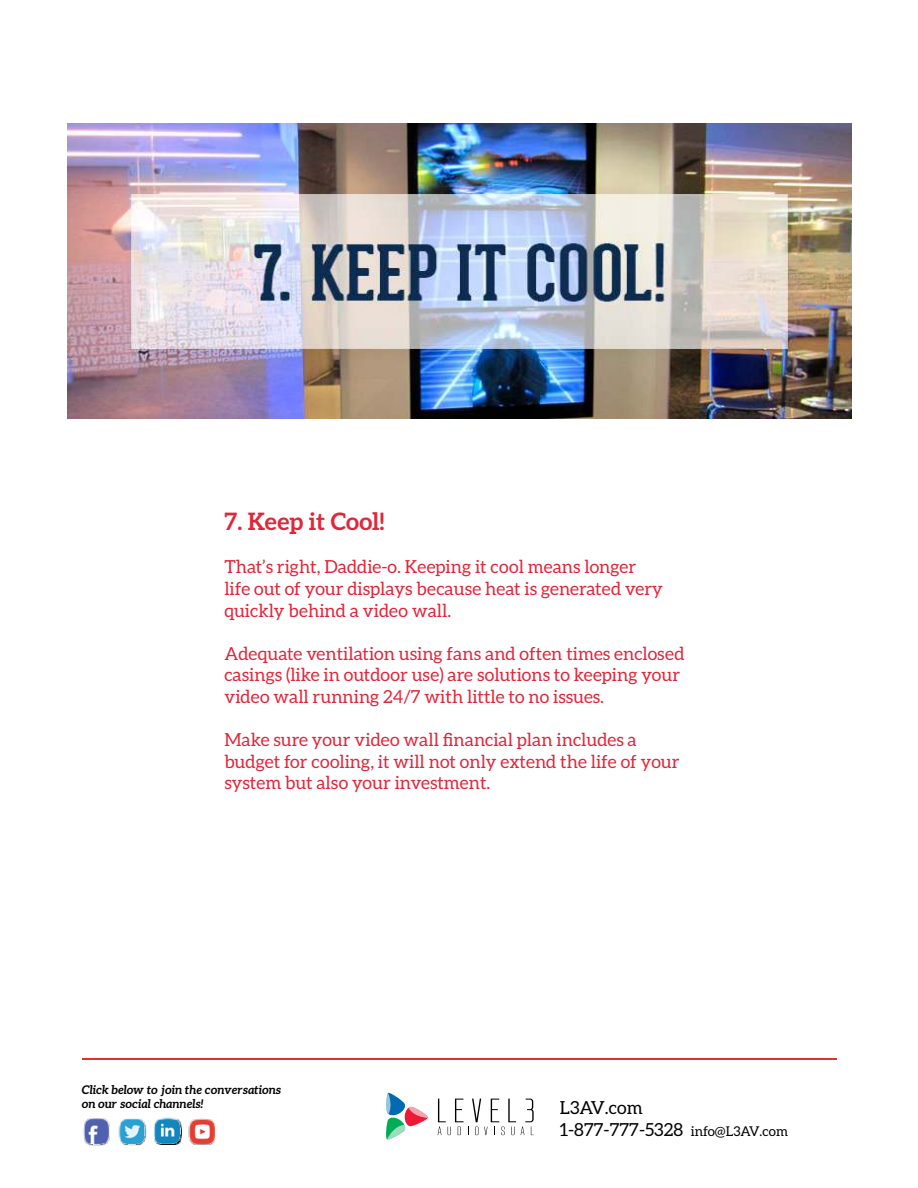
<style>
.page{position:relative;width:918px;height:1188px;background:#fff}
.page>*{position:absolute;margin:0;border:0;box-sizing:border-box;transform-origin:0 0}
.t1{font:700 24px "Aleo";color:#e1263a}
.t2{font:18px/21.6px "Aleo";color:#e1263a}
.t3{font:18px/21.6px "Aleo";color:#000}
.t4{font:italic 700 12px/14.4px "Aleo";color:#000}
.s1{font-size:13.5px}
</style>
<div class="page">
<svg style="left:438px;top:1099px;width:96px;height:36px"></svg>
<svg style="left:386px;top:1092px;width:42px;height:48px"></svg>
<hr style="left:82px;top:1058px;width:754px;height:2px;background:#df3231">
<img style="left:83px;top:1118px;width:27px;height:28px">
<img style="left:119px;top:1118px;width:28px;height:28px">
<img style="left:153px;top:1117px;width:28px;height:28px">
<img style="left:188px;top:1118px;width:26px;height:26px">
<img style="left:68px;top:123px;width:784px;height:296px">
<h1 class="t1" style="left:224px;top:512px;width:161px">7. Keep it Cool!</h1>
<p class="t2" style="left:224px;top:557px;width:440px">That’s right, Daddie-o. Keeping it cool means longer life out of your displays because heat is generated very quickly behind a video wall.</p>
<p class="t2" style="left:224px;top:644px;width:462px">Adequate ventilation using fans and often times enclosed casings (like in outdoor use) are solutions to keeping your video wall running 24/7 with little to no issues.</p>
<p class="t2" style="left:224px;top:730px;width:457px">Make sure your video wall financial plan includes a budget for cooling, it will not only extend the life of your system but also your investment.</p>
<p class="t4" style="left:82px;top:1083px;width:201px">Click below to join the conversations on our social channels!</p>
<p class="t3" style="left:560px;top:1098px;width:230px">L3AV.com<br>1-877-777-5328 <span class="s1">info@L3AV.com</span></p>
</div>
